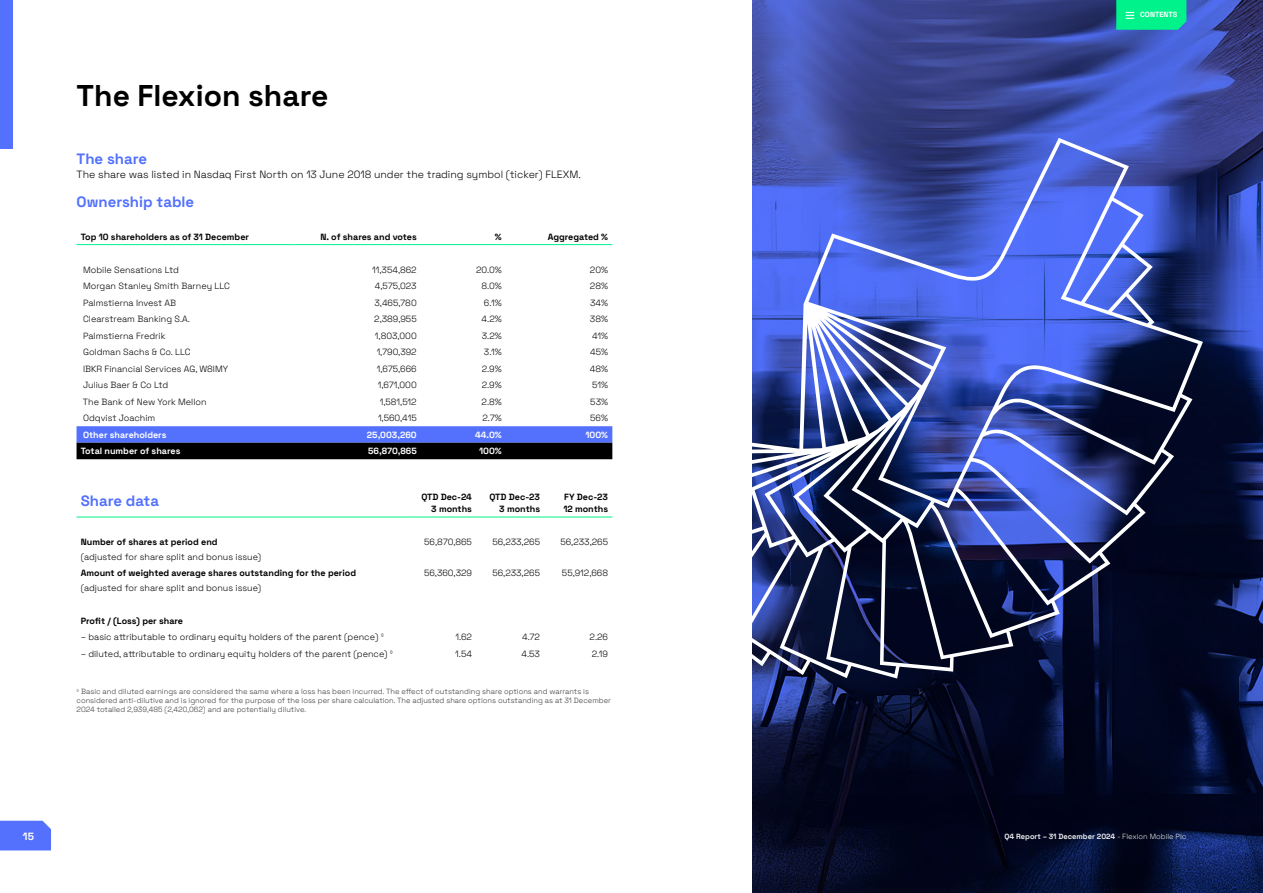
<style>
.page{position:relative;width:1263px;height:893px;background:#fff}
.page>*{position:absolute;margin:0;border:0;box-sizing:border-box;transform-origin:0 0}
.t1{font:700 30px "Space Grotesk";color:#000}
.t2{font:700 15px "Space Grotesk";color:#5371fd}
.t3{font:300 10.5px "Space Grotesk";color:#000}
.t4{font:700 10.5px "Space Grotesk";color:#fff}
.t5{font:300 9px "Space Grotesk";color:#000}
.t6{font:700 9px/12px "Space Grotesk";color:#000;text-align:right}
.t7{font:700 9px "Space Grotesk";color:#fff}
.t8{font:300 7.5px/9px "Space Grotesk";color:#3c3c3b}
.t9{font:700 7.5px "Space Grotesk";color:#ededed}
.t10{font:700 7.5px "Space Grotesk";color:#fff}
.s1{font-weight:300}
</style>
<div class="page">
<svg style="left:753px;top:0;width:510px;height:893px;background:#1a2559"></svg>
<svg style="left:0;top:821px;width:51px;height:29px"></svg>
<div style="left:0;top:0;width:13px;height:149px;background:#5371fd"></div>
<svg style="left:1116px;top:0;width:70px;height:30px;background:#05ef8d"></svg>
<svg style="left:77px;top:426px;width:535px;height:33px;background:#2c3b80"></svg>
<hr style="left:77px;top:244px;width:216px;height:1px;background:#00f38a">
<hr style="left:293px;top:244px;width:128px;height:1px;background:#00f38a">
<hr style="left:421px;top:244px;width:85px;height:1px;background:#00f38a">
<hr style="left:506px;top:244px;width:106px;height:1px;background:#00f38a">
<hr style="left:77px;top:517px;width:331px;height:1px;background:#00f38a">
<hr style="left:408px;top:517px;width:68px;height:1px;background:#00f38a">
<hr style="left:476px;top:517px;width:68px;height:1px;background:#00f38a">
<hr style="left:544px;top:517px;width:68px;height:1px;background:#00f38a">
<svg style="left:752px;top:138px;width:451px;height:540px;background:#3b4b93"></svg>
<h1 class="t1" style="left:77px;top:72px;width:253px">The Flexion share</h1>
<h2 class="t2" style="left:77px;top:147px;width:72px">The share</h2>
<p class="t3" style="left:77px;top:167px;width:506px">The share was listed in Nasdaq First North on 13 June 2018 under the trading symbol (ticker) FLEXM.</p>
<h2 class="t2" style="left:77px;top:190px;width:119px">Ownership table</h2>
<p class="t6" style="left:81px;top:230px;width:170px">Top 10 shareholders as of 31 December</p>
<p class="t6" style="left:321px;top:230px;width:98px">N. of shares and votes</p>
<p class="t6" style="left:495px;top:230px;width:8px">%</p>
<p class="t6" style="left:548px;top:230px;width:62px">Aggregated %</p>
<p class="t5" style="left:83px;top:263px;width:97px">Mobile Sensations Ltd</p>
<p class="t5" style="left:372px;top:263px;width:46px">11,354,862</p>
<p class="t5" style="left:476px;top:263px;width:27px">20.0%</p>
<p class="t5" style="left:590px;top:263px;width:20px">20%</p>
<p class="t5" style="left:83px;top:279px;width:148px">Morgan Stanley Smith Barney LLC</p>
<p class="t5" style="left:375px;top:279px;width:43px">4,575,023</p>
<p class="t5" style="left:481px;top:279px;width:22px">8.0%</p>
<p class="t5" style="left:590px;top:279px;width:20px">28%</p>
<p class="t5" style="left:83px;top:296px;width:95px">Palmstierna Invest AB</p>
<p class="t5" style="left:374px;top:296px;width:44px">3,465,780</p>
<p class="t5" style="left:484px;top:296px;width:19px">6.1%</p>
<p class="t5" style="left:590px;top:296px;width:20px">34%</p>
<p class="t5" style="left:83px;top:312px;width:108px">Clearstream Banking S.A.</p>
<p class="t5" style="left:374px;top:312px;width:44px">2,389,955</p>
<p class="t5" style="left:482px;top:312px;width:22px">4.2%</p>
<p class="t5" style="left:590px;top:312px;width:20px">38%</p>
<p class="t5" style="left:83px;top:329px;width:84px">Palmstierna Fredrik</p>
<p class="t5" style="left:375px;top:329px;width:43px">1,803,000</p>
<p class="t5" style="left:482px;top:329px;width:21px">3.2%</p>
<p class="t5" style="left:592px;top:329px;width:18px">41%</p>
<p class="t5" style="left:83px;top:345px;width:109px">Goldman Sachs &amp; Co. LLC</p>
<p class="t5" style="left:377px;top:345px;width:42px">1,790,392</p>
<p class="t5" style="left:484px;top:345px;width:19px">3.1%</p>
<p class="t5" style="left:590px;top:345px;width:19px">45%</p>
<p class="t5" style="left:83px;top:362px;width:147px">IBKR Financial Services AG, W8IMY</p>
<p class="t5" style="left:377px;top:362px;width:42px">1,675,666</p>
<p class="t5" style="left:482px;top:362px;width:22px">2.9%</p>
<p class="t5" style="left:590px;top:362px;width:20px">48%</p>
<p class="t5" style="left:83px;top:378px;width:87px">Julius Baer &amp; Co Ltd</p>
<p class="t5" style="left:378px;top:378px;width:40px">1,671,000</p>
<p class="t5" style="left:482px;top:378px;width:22px">2.9%</p>
<p class="t5" style="left:592px;top:378px;width:17px">51%</p>
<p class="t5" style="left:83px;top:395px;width:125px">The Bank of New York Mellon</p>
<p class="t5" style="left:380px;top:395px;width:38px">1,581,512</p>
<p class="t5" style="left:481px;top:395px;width:22px">2.8%</p>
<p class="t5" style="left:590px;top:395px;width:19px">53%</p>
<p class="t5" style="left:83px;top:411px;width:74px">Odqvist Joachim</p>
<p class="t5" style="left:378px;top:411px;width:40px">1,560,415</p>
<p class="t5" style="left:482px;top:411px;width:21px">2.7%</p>
<p class="t5" style="left:590px;top:411px;width:19px">56%</p>
<p class="t7" style="left:83px;top:427px;width:85px">Other shareholders</p>
<p class="t7" style="left:367px;top:427px;width:51px">25,003,260</p>
<p class="t7" style="left:475px;top:427px;width:28px">44.0%</p>
<p class="t7" style="left:585px;top:427px;width:24px">100%</p>
<p class="t7" style="left:81px;top:444px;width:101px">Total number of shares</p>
<p class="t7" style="left:368px;top:444px;width:50px">56,870,865</p>
<p class="t7" style="left:479px;top:444px;width:24px">100%</p>
<h2 class="t2" style="left:81px;top:489px;width:80px">Share data</h2>
<p class="t6" style="left:421px;top:490px;width:52px">QTD Dec-24<br>3 months</p>
<p class="t6" style="left:489px;top:490px;width:52px">QTD Dec-23<br>3 months</p>
<p class="t6" style="left:563px;top:490px;width:46px;text-align:left">FY Dec-23<br>12 months</p>
<p class="t6" style="left:81px;top:535px;width:138px">Number of shares at period end</p>
<p class="t5" style="left:81px;top:550px;width:182px">(adjusted for share split and bonus issue)</p>
<p class="t5" style="left:424px;top:535px;width:49px">56,870,865</p>
<p class="t5" style="left:492px;top:535px;width:49px">56,233,265</p>
<p class="t5" style="left:560px;top:535px;width:49px">56,233,265</p>
<p class="t6" style="left:81px;top:566px;width:277px">Amount of weighted average shares outstanding for the period</p>
<p class="t5" style="left:81px;top:581px;width:182px">(adjusted for share split and bonus issue)</p>
<p class="t5" style="left:424px;top:566px;width:49px">56,360,329</p>
<p class="t5" style="left:492px;top:566px;width:49px">56,233,265</p>
<p class="t5" style="left:562px;top:566px;width:48px">55,912,668</p>
<p class="t6" style="left:81px;top:614px;width:104px">Profit / (Loss) per share</p>
<p class="t5" style="left:81px;top:630px;width:305px">– basic attributable to ordinary equity holders of the parent (pence) <sup>◊</sup></p>
<p class="t5" style="left:455px;top:630px;width:18px">1.62</p>
<p class="t5" style="left:522px;top:630px;width:19px">4.72</p>
<p class="t5" style="left:590px;top:630px;width:20px">2.26</p>
<p class="t5" style="left:81px;top:647px;width:314px">– diluted, attributable to ordinary equity holders of the parent (pence) <sup>◊</sup></p>
<p class="t5" style="left:455px;top:647px;width:18px">1.54</p>
<p class="t5" style="left:522px;top:647px;width:20px">4.53</p>
<p class="t5" style="left:592px;top:647px;width:18px">2.19</p>
<p class="t8" style="left:77px;top:687px;width:536px"><sup>◊</sup> Basic and diluted earnings are considered the same where a loss has been incurred. The effect of outstanding share options and warrants is considered anti-dilutive and is ignored for the purpose of the loss per share calculation. The adjusted share options outstanding as at 31 December<br>2024 totalled 2,939,485 (2,420,062) and are potentially dilutive.</p>
<p class="t10" style="left:1140px;top:9px;width:39px">CONTENTS</p>
<p class="t4" style="left:23px;top:828px;width:13px">15</p>
<p class="t9" style="left:1004px;top:831px;width:184px">Q4 Report – 31 December 2024 <span class="s1">- Flexion Mobile Plc</span></p>
</div>
